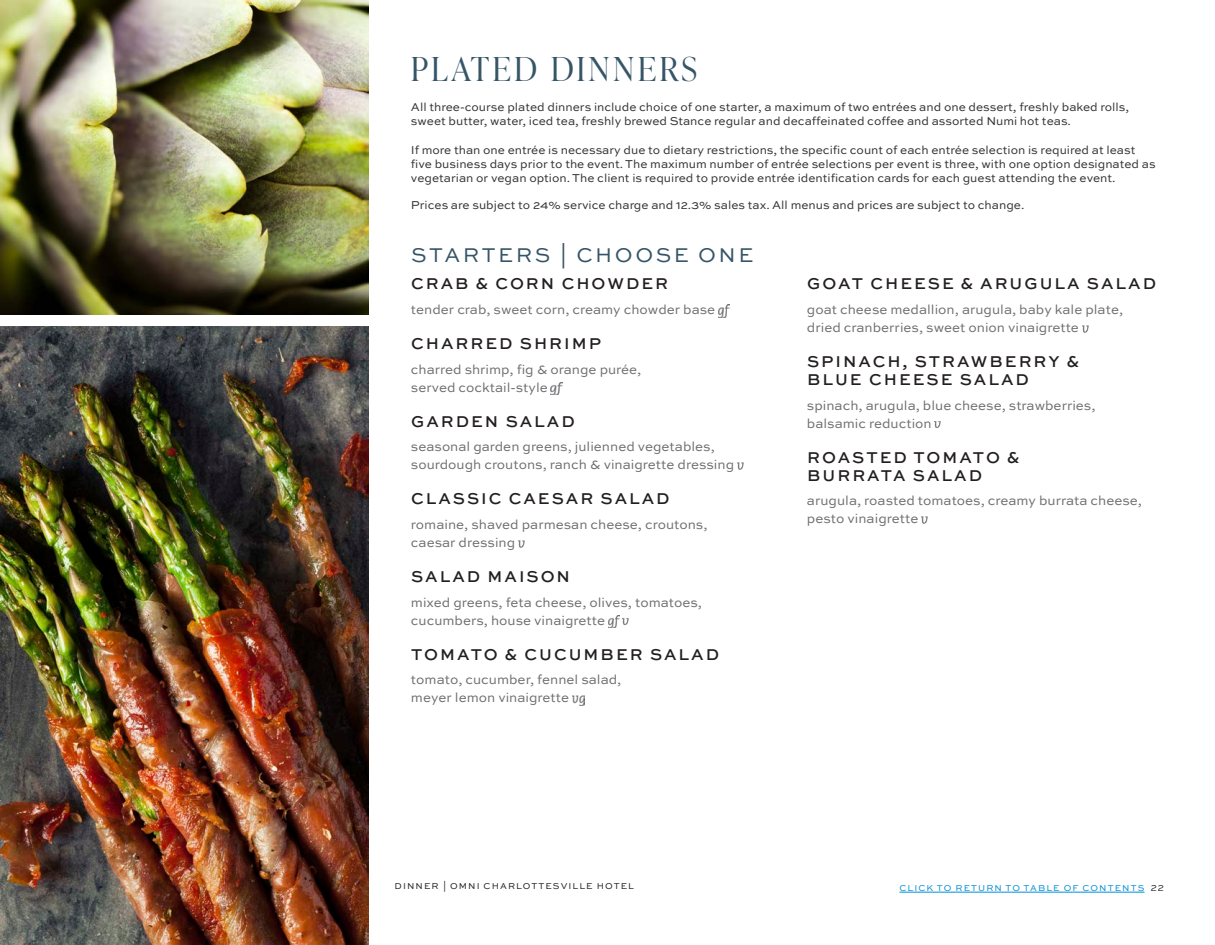
<style>
.page{position:relative;width:1215px;height:945px;background:#fff}
.page>*{position:absolute;margin:0;border:0;box-sizing:border-box;transform-origin:0 0}
.SECTION{font:300 33px "Ivy Presto Display";letter-spacing:.1em;color:#365567}
.SUB_SECTION{font:21px "Sweet Sans Pro";letter-spacing:.12em;color:#365567}
.ITEM{font:500 16.5px/18px "Sweet Sans Pro";letter-spacing:.12em;color:#231f20}
.DESCRIPTION{font:13.5px/18px "Sweet Sans Pro";color:#6c6d70}
.SECTION_NOTE{font:12px/14.2px "Sweet Sans Pro";color:#312f30}
.RETURN_TOC___PAGES{font:9px "Sweet Sans Pro";letter-spacing:.12em;color:#008fd5}
.FOOTER_HOTEL{font:9px "Sweet Sans Pro";letter-spacing:.12em;color:#231f20}
.FOOTER_SECTION{font:9px "Sweet Sans Pro";letter-spacing:.12em;color:#231f20}
.RETURN_TOC___PAGES-2{font:9px "Sweet Sans Pro";color:#231f20}
</style>
<div class="page">
<img style="left:0;top:0;width:369px;height:315px">
<img style="left:0;top:327px;width:369px;height:618px">
<svg style="left:1082px;top:325px;width:6px;height:8px"></svg>
<svg style="left:935px;top:421px;width:6px;height:7px"></svg>
<svg style="left:921px;top:516px;width:7px;height:8px"></svg>
<svg style="left:718px;top:305px;width:12px;height:12px"></svg>
<svg style="left:551px;top:382px;width:11px;height:13px"></svg>
<svg style="left:737px;top:462px;width:6px;height:8px"></svg>
<svg style="left:518px;top:540px;width:6px;height:8px"></svg>
<svg style="left:608px;top:615px;width:21px;height:13px"></svg>
<svg style="left:572px;top:695px;width:12px;height:10px"></svg>
<hr style="left:899px;top:892px;width:246px;height:1px;background:#008fd5">
<p class="SECTION" style="left:411px;top:45px;width:288px">PLATED DINNERS</p>
<p class="SECTION_NOTE" style="left:411px;top:100px;width:720px">All three-course plated dinners include choice of one starter, a maximum of two entrées and one dessert, freshly baked rolls, sweet butter, water, iced tea, freshly brewed Stance regular and decaffeinated coffee and assorted Numi hot teas.</p>
<p class="SECTION_NOTE" style="left:411px;top:142px;width:746px">If more than one entrée is necessary due to dietary restrictions, the specific count of each entrée selection is required at least five business days prior to the event. The maximum number of entrée selections per event is three, with one option designated as vegetarian or vegan option. The client is required to provide entrée identification cards for each guest attending the event.</p>
<p class="SECTION_NOTE" style="left:411px;top:198px;width:615px">Prices are subject to 24% service charge and 12.3% sales tax. All menus and prices are subject to change.</p>
<p class="SUB_SECTION" style="left:411px;top:240px;width:344px">STARTERS | CHOOSE ONE</p>
<p class="ITEM" style="left:411px;top:274px;width:259px">CRAB &amp; CORN CHOWDER</p>
<p class="DESCRIPTION" style="left:411px;top:300px;width:306px">tender crab, sweet corn, creamy chowder base</p>
<p class="ITEM" style="left:411px;top:334px;width:191px">CHARRED SHRIMP</p>
<p class="DESCRIPTION" style="left:411px;top:360px;width:232px">charred shrimp, fig &amp; orange purée, served cocktail-style</p>
<p class="ITEM" style="left:411px;top:411px;width:165px">GARDEN SALAD</p>
<p class="DESCRIPTION" style="left:411px;top:437px;width:325px">seasonal garden greens, julienned vegetables, sourdough croutons, ranch &amp; vinaigrette dressing</p>
<p class="ITEM" style="left:411px;top:489px;width:260px">CLASSIC CAESAR SALAD</p>
<p class="DESCRIPTION" style="left:411px;top:515px;width:298px">romaine, shaved parmesan cheese, croutons, caesar dressing</p>
<p class="ITEM" style="left:411px;top:567px;width:160px">SALAD MAISON</p>
<p class="DESCRIPTION" style="left:411px;top:593px;width:293px">mixed greens, feta cheese, olives, tomatoes, cucumbers, house vinaigrette</p>
<p class="ITEM" style="left:411px;top:644px;width:310px">TOMATO &amp; CUCUMBER SALAD</p>
<p class="DESCRIPTION" style="left:411px;top:670px;width:212px">tomato, cucumber, fennel salad, meyer lemon vinaigrette</p>
<p class="ITEM" style="left:807px;top:274px;width:350px">GOAT CHEESE &amp; ARUGULA SALAD</p>
<p class="DESCRIPTION" style="left:807px;top:300px;width:318px">goat cheese medallion, arugula, baby kale plate, dried cranberries, sweet onion vinaigrette</p>
<p class="ITEM" style="left:807px;top:352px;width:274px">SPINACH, STRAWBERRY &amp;<br>BLUE CHEESE SALAD</p>
<p class="DESCRIPTION" style="left:807px;top:396px;width:290px">spinach, arugula, blue cheese, strawberries, balsamic reduction</p>
<p class="ITEM" style="left:807px;top:447px;width:214px">ROASTED TOMATO &amp;<br>BURRATA SALAD</p>
<p class="DESCRIPTION" style="left:807px;top:491px;width:337px">arugula, roasted tomatoes, creamy burrata cheese, pesto vinaigrette</p>
<p class="FOOTER_SECTION" style="left:395px;top:879px;width:46px">DINNER</p>
<p class="FOOTER_HOTEL" style="left:443px;top:879px;width:193px">| OMNI CHARLOTTESVILLE HOTEL</p>
<p class="RETURN_TOC___PAGES" style="left:899px;top:882px;width:246px">CLICK TO RETURN TO TABLE OF CONTENTS</p>
<p class="RETURN_TOC___PAGES-2" style="left:1151px;top:882px;width:15px">22</p>
</div>
